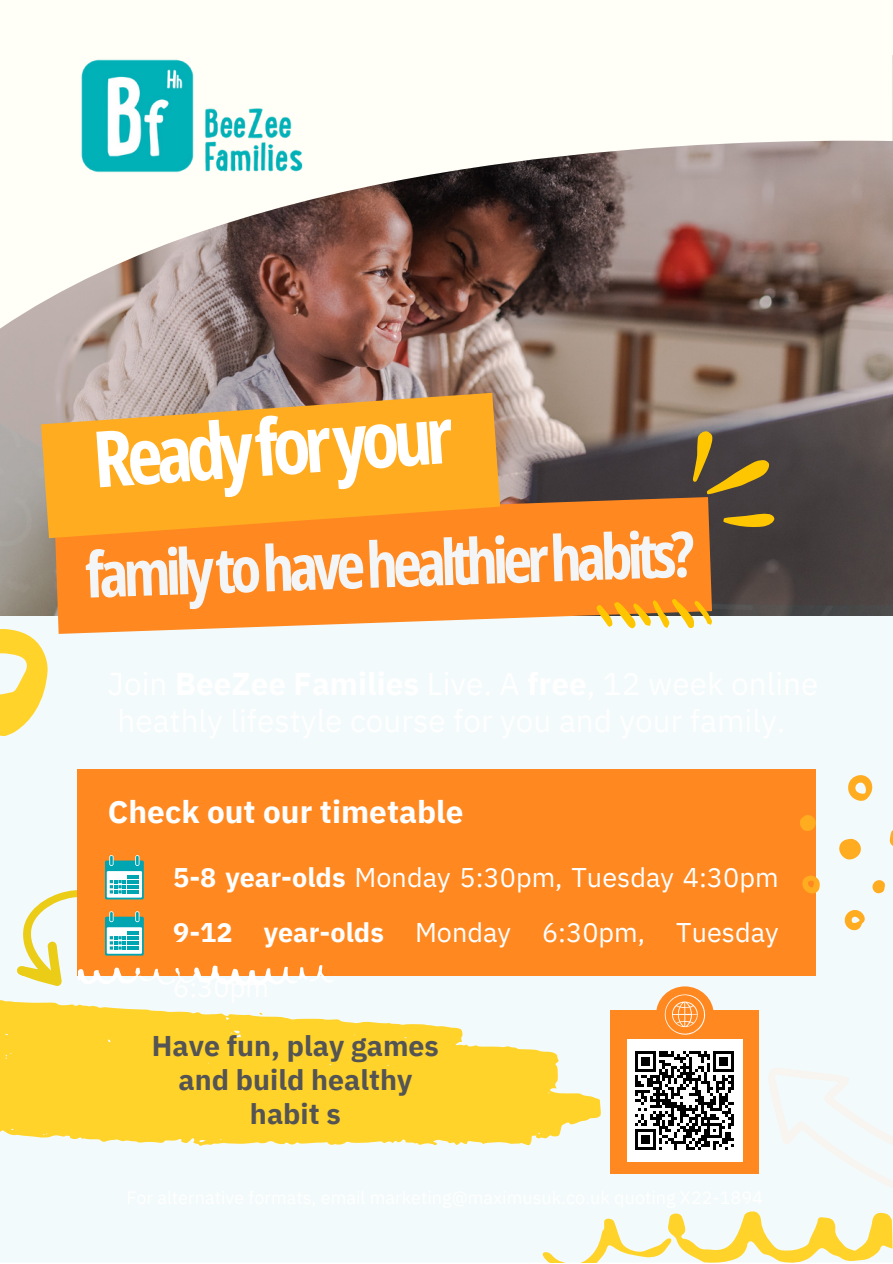
<style>
.page{position:relative;width:893px;height:1264px;background:#fff}
.page>*{position:absolute;margin:0;border:0;box-sizing:border-box;transform-origin:0 0}
.t1{font:700 78px "Open Sans Condensed";color:#fff}
.t2{font:700 63px "Open Sans Condensed";color:#f3f5f7}
.t3{font:700 31.5px "IBM Plex Sans";color:#fff}
.t4{font:700 28.5px/33.8px "IBM Plex Sans";color:#545454;text-align:center}
.t5{font:27px/55.1px "IBM Plex Sans";color:#fff}
.s1{font-weight:700}
</style>
<div class="page">
<img style="left:0;top:328px;width:892px;height:94px">
<img style="left:0;top:422px;width:892px;height:840px">
<svg style="left:0;top:629px;width:48px;height:107px"></svg>
<svg style="left:1px;top:140px;width:891px;height:188px"></svg>
<div style="left:77px;top:769px;width:738px;height:206px;background:#ff8820"></div>
<svg style="left:17px;top:855px;width:316px;height:128px"></svg>
<svg style="left:0;top:983px;width:601px;height:163px;fill:#ffd32a"></svg>
<svg style="left:889px;top:827px;width:3px;height:23px"></svg>
<svg style="left:870px;top:880px;width:14px;height:14px"></svg>
<svg style="left:841px;top:905px;width:24px;height:27px"></svg>
<svg style="left:838px;top:838px;width:23px;height:22px"></svg>
<svg style="left:846px;top:774px;width:26px;height:27px"></svg>
<svg style="left:802px;top:873px;width:17px;height:21px"></svg>
<svg style="left:800px;top:814px;width:17px;height:19px"></svg>
<img style="left:55px;top:59px;width:281px;height:183px">
<svg style="left:55px;top:497px;width:657px;height:137px;background:#fb9033"></svg>
<svg style="left:41px;top:393px;width:459px;height:145px;background:#f5a62e"></svg>
<svg style="left:692px;top:430px;width:77px;height:64px;background:#756232"></svg>
<svg style="left:722px;top:513px;width:52px;height:14px"></svg>
<svg style="left:596px;top:598px;width:116px;height:30px"></svg>
<div style="left:610px;top:1010px;width:148px;height:163px;background:#ff8820"></div>
<div style="left:656px;top:986px;width:57px;height:56px;background:#ff8820;border-radius:50%"></div>
<svg style="left:664px;top:994px;width:41px;height:40px"></svg>
<div style="left:627px;top:1039px;width:115px;height:122px;background:#fff"></div>
<svg style="left:542px;top:1051px;width:350px;height:211px"></svg>
<p class="t1" style="left:89px;top:404px;width:362px;rotate:-4deg">Readyforyour</p>
<p class="t2" style="left:84px;top:530px;width:611px;rotate:-2deg">familytohavehealthierhabits?</p>
<p class="t3" style="left:108px;top:790px;width:357px">Check out our timetable</p>
<p class="t5" style="left:173px;top:849px;width:607px"><span class="s1">5-8 year-olds</span> Monday 5:30pm, Tuesday 4:30pm<br><span class="s1">9-12 year-olds</span> Monday 6:30pm, Tuesday</p>
<p class="t4" style="left:152px;top:1028px;width:288px">Have fun, play games and build healthy habit s</p>
</div>
